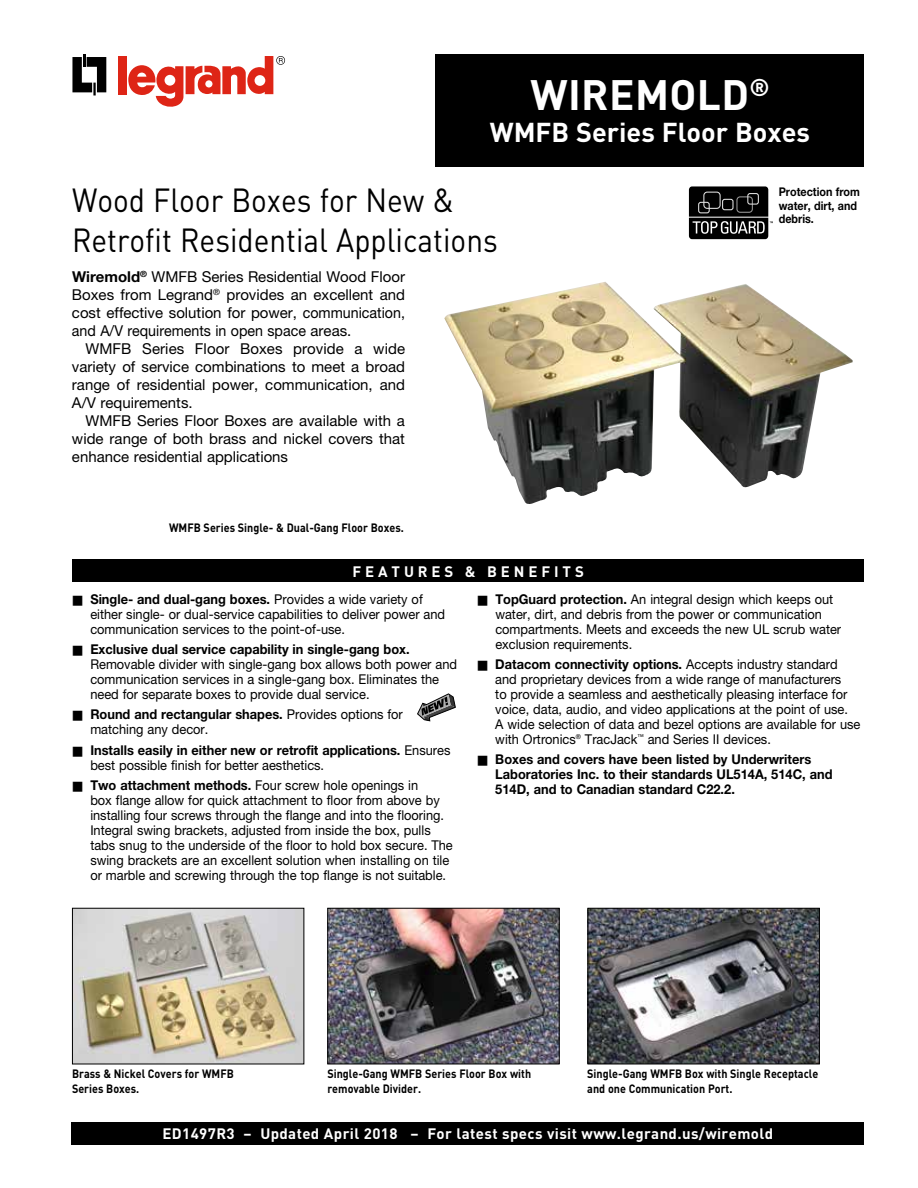
<style>
.page{position:relative;width:918px;height:1188px;background:#fff}
.page>*{position:absolute;margin:0;border:0;box-sizing:border-box;transform-origin:0 0}
.t1{font:700 42px "DIN Pro";letter-spacing:.01em;color:#fff}
.t2{font:33px/39.6px "DIN Pro";color:#000;scale:.9 1}
.t3{font:700 27px "DIN Pro";color:#fff}
.t4{font:15px/18px "Helvetica Neue";color:#000;text-align:justify}
.t5{font:700 15px "DIN Pro";letter-spacing:.025em;color:#fff}
.t6{font:700 15px "DIN Pro";letter-spacing:.26em;color:#fff}
.t7{font:13.5px/15px "Helvetica Neue";color:#000;scale:.95 1}
.t8{font:700 13.5px/15px "Helvetica Neue";color:#000;scale:.95 1}
.t9{font:700 12px/14.4px "DIN Pro";color:#000;scale:.9 1}
.t10{font:700 12px/13.5px "Helvetica Neue";color:#000;scale:.9 1}
.s1{font-weight:700}
.s2{font-weight:400}
</style>
<div class="page">
<div style="left:436px;top:54px;width:428px;height:112px;background:#000"></div>
<div style="left:72px;top:560px;width:792px;height:22px;background:#000"></div>
<svg style="left:72px;top:54px;width:34px;height:41px"></svg>
<div style="left:119px;top:56px;width:8px;height:38px;background:#de2516"></div>
<svg style="left:128px;top:56px;width:157px;height:51px"></svg>
<div style="left:72px;top:1122px;width:792px;height:22px;background:#000"></div>
<div style="left:689px;top:186px;width:79px;height:53px;background:#000;border-radius:3px"></div>
<div style="left:703px;top:192px;width:18px;height:17px;border:1px solid #dfdfdf;border-radius:3px"></div>
<svg style="left:698px;top:193px;width:61px;height:21px"></svg>
<svg style="left:693px;top:221px;width:80px;height:13px"></svg>
<hr style="left:688px;top:217px;width:81px;height:1px;background:#fff">
<svg style="left:417px;top:693px;width:39px;height:28px"></svg>
<img style="left:444px;top:282px;width:409px;height:222px">
<img style="left:74px;top:910px;width:228px;height:152px">
<div style="left:72px;top:908px;width:232px;height:156px;border:1px solid #000"></div>
<img style="left:329px;top:910px;width:229px;height:152px">
<div style="left:327px;top:908px;width:233px;height:156px;border:1px solid #000"></div>
<img style="left:590px;top:910px;width:228px;height:152px">
<div style="left:588px;top:908px;width:232px;height:156px;border:1px solid #000"></div>
<h1 class="t1" style="left:530px;top:66px;width:241px">WIREMOLD<sup>®</sup></h1>
<h3 class="t3" style="left:490px;top:114px;width:322px">WMFB Series Floor Boxes</h3>
<h2 class="t2" style="left:72px;top:179px;width:475px">Wood Floor Boxes for New &amp;<br>Retrofit Residential Applications</h2>
<p class="t4" style="left:72px;top:268px;width:335px"><span class="s1">Wiremold</span><sup>®</sup> WMFB Series Residential Wood Floor Boxes from Legrand<sup>®</sup> provides an excellent and cost effective solution for power, communication, and A/V requirements in open space areas.</p>
<p class="t4" style="left:72px;top:340px;width:335px;text-indent:14px">WMFB Series Floor Boxes provide a wide variety of service combinations to meet a broad range of residential power, communication, and A/V requirements.</p>
<p class="t4" style="left:72px;top:412px;width:335px;text-indent:14px">WMFB Series Floor Boxes are available with a wide range of both brass and nickel covers that enhance residential applications</p>
<p class="t9" style="left:169px;top:520px;width:262px">WMFB Series Single- &amp; Dual-Gang Floor Boxes.</p>
<p class="t6" style="left:352px;top:561px;width:233px">FEATURES &amp; BENEFITS</p>
<p class="t10" style="left:779px;top:185px;width:92px">Protection from water, dirt, and debris.</p>
<p class="t7" style="left:90px;top:591px;width:375px;text-indent:-18px">■ <span class="s1">Single- and dual-gang boxes.</span> Provides a wide variety of either single- or dual-service capabilities to deliver power and communication services to the point-of-use.</p>
<p class="t7" style="left:90px;top:641px;width:388px;text-indent:-18px">■ <span class="s1">Exclusive dual service capability in single-gang box.<br></span>Removable divider with single-gang box allows both power and communication services in a single-gang box. Eliminates the need for separate boxes to provide dual service.</p>
<p class="t7" style="left:90px;top:707px;width:331px;text-indent:-18px">■ <span class="s1">Round and rectangular shapes.</span> Provides options for matching any decor.</p>
<p class="t8" style="left:90px;top:742px;width:381px;text-indent:-18px">■ Installs easily in either new or retrofit applications. <span class="s2">Ensures best possible finish for better aesthetics.</span></p>
<p class="t7" style="left:90px;top:778px;width:383px;text-indent:-18px">■ <span class="s1">Two attachment methods.</span> Four screw hole openings in<br>box flange allow for quick attachment to floor from above by installing four screws through the flange and into the flooring.<br>Integral swing brackets, adjusted from inside the box, pulls tabs snug to the underside of the floor to hold box secure. The swing brackets are an excellent solution when installing on tile or marble and screwing through the top flange is not suitable.</p>
<p class="t7" style="left:495px;top:591px;width:366px;text-indent:-18px">■ <span class="s1">TopGuard protection.</span> An integral design which keeps out water, dirt, and debris from the power or communication compartments. Meets and exceeds the new UL scrub water exclusion requirements.</p>
<p class="t7" style="left:495px;top:656px;width:386px;text-indent:-18px">■ <span class="s1">Datacom connectivity options.</span> Accepts industry standard and proprietary devices from a wide range of manufacturers<br>to provide a seamless and aesthetically pleasing interface for voice, data, audio, and video applications at the point of use.<br>A wide selection of data and bezel options are available for use with Ortronics<sup>®</sup> TracJack<sup>™</sup> and Series II devices.</p>
<p class="t8" style="left:495px;top:752px;width:356px;text-indent:-18px">■ Boxes and covers have been listed by Underwriters<br>Laboratories Inc. to their standards UL514A, 514C, and<br>514D, and to Canadian standard C22.2.</p>
<p class="t9" style="left:72px;top:1066px;width:181px">Brass &amp; Nickel Covers for WMFB<br>Series Boxes.</p>
<p class="t9" style="left:327px;top:1066px;width:228px">Single-Gang WMFB Series Floor Box with removable Divider.</p>
<p class="t9" style="left:587px;top:1066px;width:258px">Single-Gang WMFB Box with Single Receptacle and one Communication Port.</p>
<p class="t5" style="left:163px;top:1123px;width:612px">ED1497R3 – Updated April 2018 – For latest specs visit www.legrand.us/wiremold</p>
</div>
